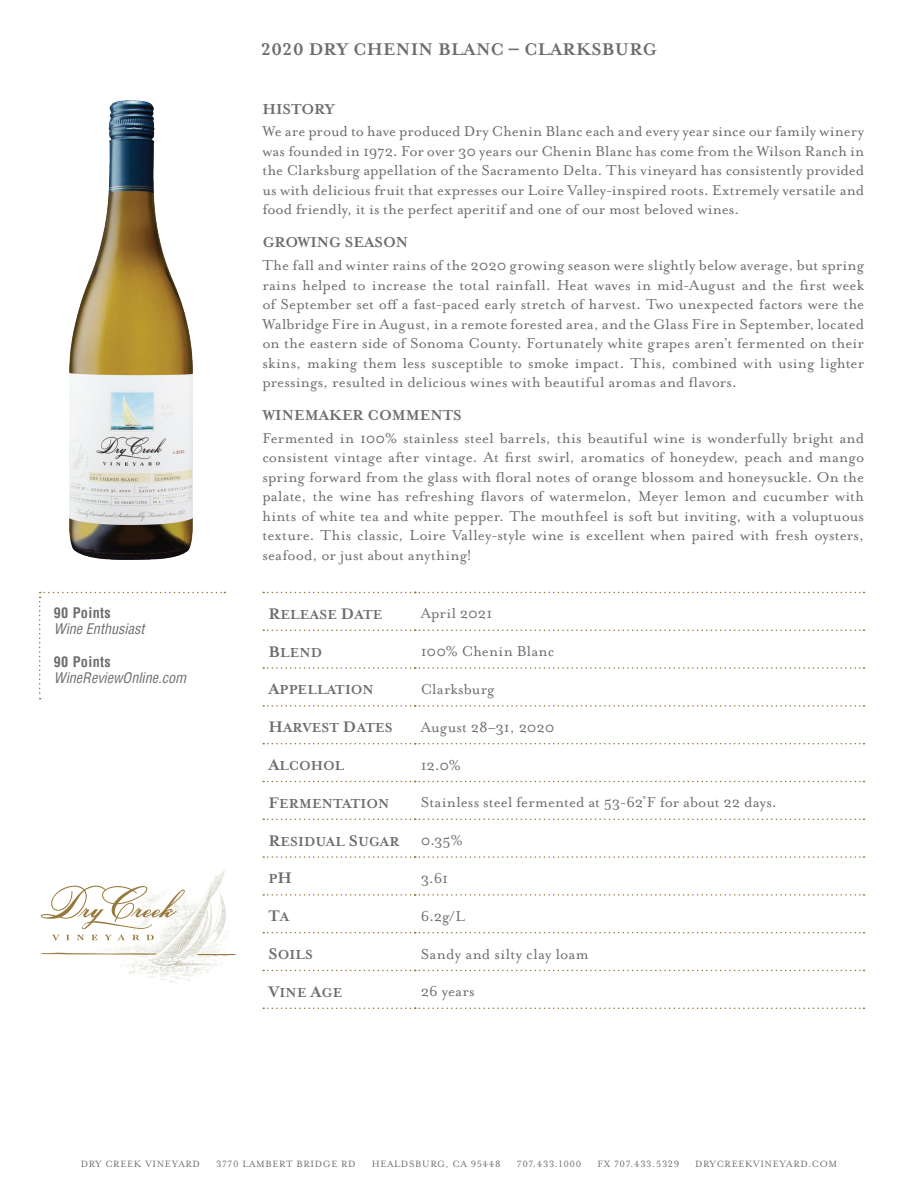
<style>
.page{position:relative;width:918px;height:1188px;background:#fff}
.page>*{position:absolute;margin:0;border:0;box-sizing:border-box;transform-origin:0 0}
.Sheet_Header{font:700 19.5px "Mrs Eaves OT";letter-spacing:.01em;color:#6c6d70}
.Table_Header{font:700 17.7px "Mrs Eaves OT";color:#6c6d70}
.Description_Paragrap{font:16.5px/19.5px "Mrs Eaves OT";letter-spacing:.005em;color:#6c6d70;text-align:justify}
.Table_Text{font:16.5px "Mrs Eaves OT";letter-spacing:.01em;color:#6c6d70}
.Description_Heading{font:700 16.5px "Mrs Eaves OT";color:#6c6d70}
.Table_Header-2{font:700 15px "Mrs Eaves OT";letter-spacing:.01em;color:#6c6d70}
.t1{font:italic condensed 14.25px "Helvetica";color:#6c6d70}
.t2{font:700 condensed 14.25px "Helvetica";letter-spacing:.025em;color:#6c6d70}
.t3{font:10.5px "Mrs Eaves OT";letter-spacing:.06em;color:#6c6d70}
.s1{font-size:17.7px}
.s2{font-size:15px}
</style>
<div class="page">
<img style="left:82px;top:869px;width:151px;height:114px">
<svg style="left:41px;top:886px;width:144px;height:54px"></svg>
<svg style="left:40px;top:953px;width:117px;height:2px"></svg>
<svg style="left:196px;top:954px;width:40px;height:2px"></svg>
<img style="left:70px;top:100px;width:122px;height:460px">
<svg style="left:263px;top:592px;width:601px;height:1px"></svg>
<svg style="left:263px;top:630px;width:601px;height:1px"></svg>
<svg style="left:263px;top:667px;width:601px;height:2px"></svg>
<svg style="left:263px;top:705px;width:601px;height:2px"></svg>
<svg style="left:263px;top:743px;width:601px;height:1px"></svg>
<svg style="left:263px;top:781px;width:601px;height:1px"></svg>
<svg style="left:263px;top:819px;width:601px;height:1px"></svg>
<svg style="left:263px;top:856px;width:601px;height:2px"></svg>
<svg style="left:263px;top:894px;width:601px;height:2px"></svg>
<svg style="left:263px;top:932px;width:601px;height:1px"></svg>
<svg style="left:263px;top:970px;width:601px;height:1px"></svg>
<svg style="left:263px;top:1008px;width:601px;height:1px"></svg>
<svg style="left:39px;top:592px;width:186px;height:107px"></svg>
<h1 class="Sheet_Header" style="left:261px;top:39px;width:397px">2020 DRY CHENIN BLANC – CLARKSBURG</h1>
<p class="t2" style="left:54px;top:603px;width:59px">90 Points</p>
<p class="t1" style="left:54px;top:620px;width:92px">Wine Enthusiast</p>
<p class="t2" style="left:54px;top:652px;width:59px">90 Points</p>
<p class="t1" style="left:54px;top:669px;width:134px">WineReviewOnline.com</p>
<h2 class="Description_Heading" style="left:262px;top:100px;width:74px">HISTORY</h2>
<p class="Description_Paragrap" style="left:262px;top:122px;width:603px">We are proud to have produced Dry Chenin Blanc each and every year since our family winery was founded in 1972. For over 30 years our Chenin Blanc has come from the Wilson Ranch in the Clarksburg appellation of the Sacramento Delta. This vineyard has consistently provided us with delicious fruit that expresses our Loire Valley-inspired roots. Extremely versatile and food friendly, it is the perfect aperitif and one of our most beloved wines.</p>
<h2 class="Description_Heading" style="left:262px;top:234px;width:147px">GROWING SEASON</h2>
<p class="Description_Paragrap" style="left:262px;top:256px;width:603px">The fall and winter rains of the 2020 growing season were slightly below average, but spring rains helped to increase the total rainfall. Heat waves in mid-August and the first week of September set off a fast-paced early stretch of harvest. Two unexpected factors were the Walbridge Fire in August, in a remote forested area, and the Glass Fire in September, located on the eastern side of Sonoma County. Fortunately white grapes aren’t fermented on their skins, making them less susceptible to smoke impact. This, combined with using lighter pressings, resulted in delicious wines with beautiful aromas and flavors.</p>
<h2 class="Description_Heading" style="left:262px;top:406px;width:201px">WINEMAKER COMMENTS</h2>
<p class="Description_Paragrap" style="left:262px;top:428px;width:603px">Fermented in 100% stainless steel barrels, this beautiful wine is wonderfully bright and consistent vintage after vintage. At first swirl, aromatics of honeydew, peach and mango spring forward from the glass with floral notes of orange blossom and honeysuckle. On the palate, the wine has refreshing flavors of watermelon, Meyer lemon and cucumber with hints of white tea and white pepper. The mouthfeel is soft but inviting, with a voluptuous texture. This classic, Loire Valley-style wine is excellent when paired with fresh oysters, seafood, or just about anything!</p>
<p class="Table_Header-2" style="left:268px;top:606px;width:116px"><span class="s1">R</span>ELEASE <span class="s1">D</span>ATE</p>
<p class="Table_Text" style="left:421px;top:604px;width:73px">April 2021</p>
<p class="Table_Header-2" style="left:268px;top:644px;width:56px"><span class="s1">B</span>LEND</p>
<p class="Table_Text" style="left:421px;top:642px;width:135px">100% Chenin Blanc</p>
<p class="Table_Header-2" style="left:268px;top:682px;width:107px"><span class="s1">A</span>PPELLATION</p>
<p class="Table_Text" style="left:421px;top:680px;width:75px">Clarksburg</p>
<p class="Table_Header-2" style="left:268px;top:720px;width:126px"><span class="s1">H</span>ARVEST <span class="s1">D</span>ATES</p>
<p class="Table_Text" style="left:421px;top:718px;width:135px">August 28–31, 2020</p>
<p class="Table_Header-2" style="left:268px;top:757px;width:77px"><span class="s1">A</span>LCOHOL</p>
<p class="Table_Text" style="left:421px;top:756px;width:42px">12.0%</p>
<p class="Table_Header-2" style="left:268px;top:795px;width:122px"><span class="s1">F</span>ERMENTATION</p>
<p class="Table_Text" style="left:421px;top:793px;width:358px">Stainless steel fermented at 53-62˚F for about 22 days.</p>
<p class="Table_Header-2" style="left:268px;top:833px;width:133px"><span class="s1">R</span>ESIDUAL <span class="s1">S</span>UGAR</p>
<p class="Table_Text" style="left:421px;top:831px;width:44px">0.35%</p>
<p class="Table_Header-2" style="left:268px;top:871px;width:25px">P<span class="s1">H</span></p>
<p class="Table_Text" style="left:421px;top:869px;width:29px">3.61</p>
<p class="Table_Header" style="left:268px;top:906px;width:22px">T<span class="s2">A</span></p>
<p class="Table_Text" style="left:421px;top:907px;width:46px">6.2g/L</p>
<p class="Table_Header-2" style="left:268px;top:946px;width:46px"><span class="s1">S</span>OILS</p>
<p class="Table_Text" style="left:421px;top:945px;width:170px">Sandy and silty clay loam</p>
<p class="Table_Header-2" style="left:268px;top:984px;width:75px"><span class="s1">V</span>INE <span class="s1">A</span>GE</p>
<p class="Table_Text" style="left:421px;top:982px;width:55px">26 years</p>
<p class="t3" style="left:81px;top:1159px;width:121px">DRY CREEK VINEYARD</p>
<p class="t3" style="left:216px;top:1159px;width:141px">3770 LAMBERT BRIDGE RD</p>
<p class="t3" style="left:372px;top:1159px;width:130px">HEALDSBURG, CA 95448</p>
<p class="t3" style="left:517px;top:1159px;width:66px">707.433.1000</p>
<p class="t3" style="left:597px;top:1159px;width:83px">FX 707.433.5329</p>
<p class="t3" style="left:695px;top:1159px;width:143px">DRYCREEKVINEYARD.COM</p>
</div>
